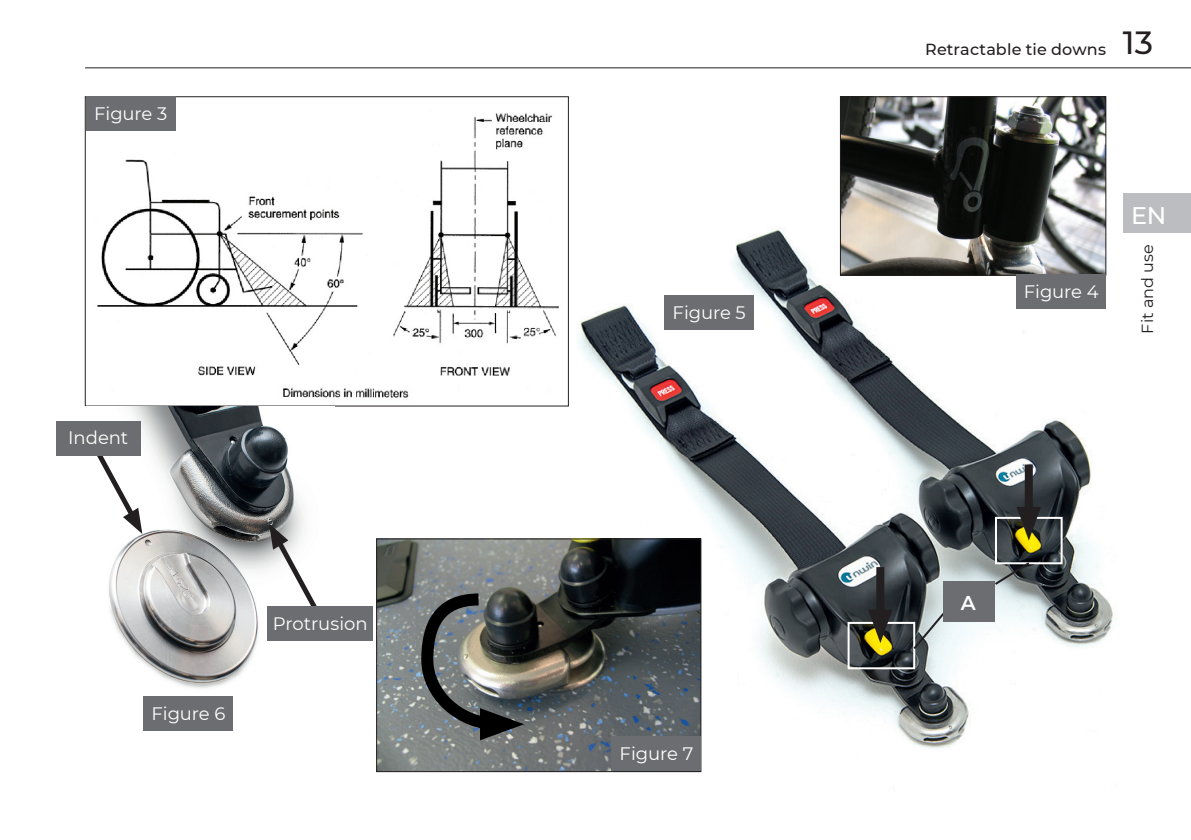
<style>
.page{position:relative;width:1191px;height:840px;background:#fff}
.page>*{position:absolute;margin:0;border:0;box-sizing:border-box;transform-origin:0 0}
.t1{font:500 24px "Montserrat";color:#fff}
.t2{font:600 20px "Montserrat";color:#fff}
.t3{font:18px "Montserrat";letter-spacing:-.005em;color:#fff}
.t4{font:500 16px "Montserrat";letter-spacing:.01em;color:#231f20}
.t5{font:16px "Montserrat";letter-spacing:.01em;color:#231f20}
.s1{font-size:32px}
</style>
<div class="page">
<img style="left:490px;top:196px;width:623px;height:577px">
<img style="left:87px;top:98px;width:479px;height:306px">
<div style="left:995px;top:516px;width:67px;height:48px;border:2px solid #fff"></div>
<div style="left:1024px;top:464px;width:8px;height:56px;background:#231f20"></div>
<svg style="left:1016px;top:506px;width:25px;height:34px"></svg>
<div style="left:847px;top:621px;width:68px;height:48px;border:2px solid #fff"></div>
<div style="left:876px;top:566px;width:8px;height:57px;background:#231f20"></div>
<svg style="left:868px;top:609px;width:24px;height:33px"></svg>
<svg style="left:911px;top:607px;width:38px;height:44px"></svg>
<svg style="left:992px;top:560px;width:39px;height:26px"></svg>
<div style="left:943px;top:580px;width:52px;height:41px;background:#6c6d70"></div>
<img style="left:842px;top:98px;width:262px;height:175px">
<div style="left:840px;top:96px;width:266px;height:179px;border:1px solid #231f20"></div>
<img style="left:378px;top:540px;width:321px;height:229px">
<div style="left:376px;top:538px;width:325px;height:233px;border:1px solid #231f20"></div>
<img style="left:415px;top:587px;width:109px;height:152px">
<img style="left:71px;top:406px;width:263px;height:325px">
<svg style="left:91px;top:445px;width:59px;height:93px"></svg>
<div style="left:56px;top:421px;width:85px;height:34px;background:#6c6d70"></div>
<svg style="left:261px;top:518px;width:61px;height:97px"></svg>
<div style="left:86px;top:96px;width:89px;height:34px;background:#6c6d70"></div>
<div style="left:664px;top:295px;width:90px;height:34px;background:#6c6d70"></div>
<div style="left:1016px;top:274px;width:90px;height:34px;background:#6c6d70"></div>
<div style="left:267px;top:606px;width:106px;height:34px;background:#6c6d70"></div>
<div style="left:144px;top:696px;width:89px;height:34px;background:#6c6d70"></div>
<div style="left:612px;top:736px;width:89px;height:34px;background:#6c6d70"></div>
<div style="left:1123px;top:193px;width:68px;height:39px;background:#bcbdc0"></div>
<hr style="left:85px;top:67px;width:1106px;height:1px;background:#231f20">
<p class="t3" style="left:94px;top:101px;width:75px">Figure 3</p>
<p class="t3" style="left:68px;top:424px;width:62px">Indent</p>
<p class="t3" style="left:151px;top:701px;width:75px">Figure 6</p>
<p class="t3" style="left:273px;top:610px;width:96px">Protrusion</p>
<p class="t3" style="left:672px;top:300px;width:75px">Figure 5</p>
<p class="t3" style="left:619px;top:740px;width:75px">Figure 7</p>
<p class="t4" style="left:925px;top:38px;width:229px">Retractable tie downs <span class="s1">13</span></p>
<p class="t3" style="left:1023px;top:279px;width:76px">Figure 4</p>
<h1 class="t1" style="left:1131px;top:199px;width:36px">EN</h1>
<p class="t5" style="left:1136px;top:333px;width:91px;rotate:-90deg">Fit and use</p>
<p class="t2" style="left:961px;top:588px;width:16px">A</p>
</div>
